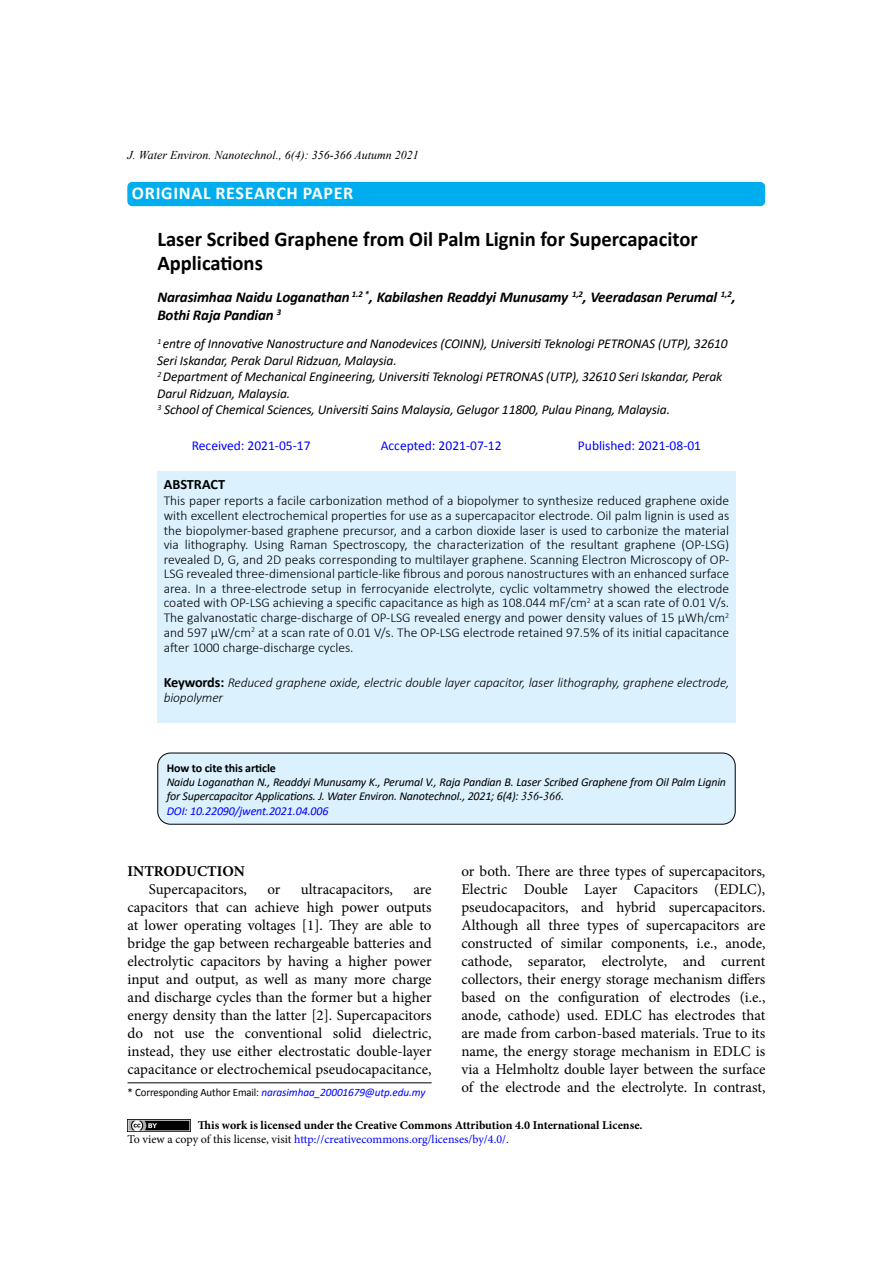
<style>
.page{position:relative;width:893px;height:1263px;background:#fff}
.page>*{position:absolute;margin:0;border:0;box-sizing:border-box;transform-origin:0 0}
.t1{font:700 21px/24px "Calibri";color:#000}
.t2{font:700 19.5px "Calibri";letter-spacing:.04em;color:#fff}
.t3{font:700 18px "Calibri";letter-spacing:.04em;color:#fff}
.t4{font:15px/18px "Minion Pro";color:#000;text-align:justify}
.t5{font:italic 700 15px/18px "Calibri";letter-spacing:-.01em;color:#000}
.t6{font:700 15px "Minion Pro";color:#000}
.t7{font:700 14.25px "Calibri";color:#000}
.t8{font:300 13.5px/14.7px "Calibri";color:#000;text-align:justify}
.t9{font:italic 13.5px/16.5px "Calibri";letter-spacing:-.01em;color:#000}
.t10{font:italic 300 13.5px/14.5px "Calibri";letter-spacing:-.01em;color:#000}
.t11{font:13.5px "Calibri";color:#00f}
.t12{font:italic 12px/14.4px "Calibri";letter-spacing:-.015em;color:#000}
.t13{font:700 12px/14.4px "Minion Pro";color:#000}
.t14{font:italic 12px "Times New Roman";color:#000}
.t15{font:700 12px "Calibri";letter-spacing:-.01em;color:#000}
.t16{font:italic 11.25px "Calibri";letter-spacing:-.01em;color:#00f}
.s1{font-weight:700;font-style:normal;font-size:14.25px}
.s2{font-family:"Times New Roman"}
.s3{color:#00f}
.s4{font-style:normal;color:#000}
.s5{font-weight:400}
.s6{font-weight:400;color:#00f}
</style>
<div class="page">
<div style="left:157px;top:472px;width:579px;height:251px;background:#dbf1fd"></div>
<div style="left:158px;top:753px;width:577px;height:71px;background:#dbf1fd;border-radius:13px"></div>
<div style="left:157px;top:753px;width:579px;height:72px;border:1px solid #000;border-radius:13px"></div>
<div style="left:128px;top:183px;width:636px;height:22px;background:#00aeef;border-radius:4px"></div>
<div style="left:127px;top:182px;width:638px;height:24px;border:2px solid #00aeef;border-radius:4px"></div>
<img style="left:128px;top:1120px;width:62px;height:11px">
<hr style="left:128px;top:1082px;width:304px;height:1px;background:#000">
<p class="t14" style="left:128px;top:147px;width:293px">J. Water Environ. Nanotechnol., 6(4): 356-366 Autumn 2021</p>
<h2 class="t2" style="left:165px;top:178px;width:166px">RESEARCH ARTICLE</h2>
<h1 class="t1" style="left:157px;top:227px;width:542px">Laser Scribed Graphene from Oil Palm Lignin for Supercapacitor<br>Applications</h1>
<p class="t5" style="left:157px;top:287px;width:580px">Narasimhaa Naidu Loganathan <sup>1.2</sup> <sup>*</sup>, Kabilashen Readdyi Munusamy <sup>1,2</sup>, Veeradasan Perumal <sup>1,2</sup>,<br>Bothi Raja Pandian <sup>3</sup></p>
<p class="t9" style="left:157px;top:335px;width:572px"><sup>1</sup> entre of Innovative Nanostructure and Nanodevices (COINN), Universiti Teknologi PETRONAS (UTP), 32610<br>Seri Iskandar, Perak Darul Ridzuan, Malaysia.<br><sup>2</sup> Department of Mechanical Engineering, Universiti Teknologi PETRONAS (UTP), 32610 Seri Iskandar, Perak Darul Ridzuan, Malaysia.<br><sup>3</sup> School of Chemical Sciences, Universiti Sains Malaysia, Gelugor 11800, Pulau Pinang, Malaysia.</p>
<p class="t11" style="left:192px;top:437px;width:120px">Received: 2021-05-17</p>
<p class="t11" style="left:381px;top:437px;width:122px">Accepted: 2021-07-12</p>
<p class="t11" style="left:578px;top:437px;width:125px">Published: 2021-08-01</p>
<p class="t7" style="left:164px;top:474px;width:63px">ABSTRACT</p>
<p class="t8" style="left:164px;top:493px;width:567px">This paper reports a facile carbonization method of a biopolymer to synthesize reduced graphene oxide with excellent electrochemical properties for use as a supercapacitor electrode. Oil palm lignin is used as the biopolymer-based graphene precursor, and a carbon dioxide laser is used to carbonize the material via lithography. Using Raman Spectroscopy, the characterization of the resultant graphene (OP-LSG) revealed D, G, and 2D peaks corresponding to multilayer graphene. Scanning Electron Microscopy of OP-LSG revealed three-dimensional particle-like fibrous and porous nanostructures with an enhanced surface area. In a three-electrode setup in ferrocyanide electrolyte, cyclic voltammetry showed the electrode coated with OP-LSG achieving a specific capacitance as high as 108.044 mF/cm<sup>2</sup> at a scan rate of 0.01 V/s.<br>The galvanostatic charge-discharge of OP-LSG revealed energy and power density values of 15 µWh/cm<sup>2 </sup>and 597 µW/cm<sup>2</sup> at a scan rate of 0.01 V/s. The OP-LSG electrode retained 97.5% of its initial capacitance after 1000 charge-discharge cycles.</p>
<p class="t10" style="left:164px;top:675px;width:567px"><span class="s1">Keywords:</span> Reduced graphene oxide, electric double layer capacitor, laser lithography, graphene electrode, biopolymer</p>
<p class="t3" style="left:132px;top:180px;width:223px">ORIGINAL RESEARCH PAPER</p>
<p class="t15" style="left:167px;top:759px;width:111px">How to cite this article</p>
<p class="t12" style="left:167px;top:774px;width:561px">Naidu Loganathan N., Readdyi Munusamy K., Perumal V., Raja Pandian B. Laser Scribed Graphene from Oil Palm Lignin for Supercapacitor Applications. J. Water Environ. Nanotechnol., 2021; 6(4): <span class="s2">356-366</span>.<br><span class="s3">DOI: 10.22090/jwent.2021.04.006</span></p>
<p class="t6" style="left:128px;top:861px;width:119px">INTRODUCTION</p>
<p class="t4" style="left:149px;top:880px;width:100px">Supercapacitors,</p>
<p class="t4" style="left:267px;top:880px;width:15px">or</p>
<p class="t4" style="left:301px;top:880px;width:94px">ultracapacitors,</p>
<p class="t4" style="left:128px;top:880px;width:306px;text-indent:286px">are capacitors that can achieve high power outputs at lower operating voltages [1]. They are able to bridge the gap between rechargeable batteries and electrolytic capacitors by having a higher power input and output, as well as many more charge and discharge cycles than the former but a higher energy density than the latter [2]. Supercapacitors do not use the conventional solid dielectric, instead, they use either electrostatic double-layer capacitance or electrochemical pseudocapacitance,</p>
<p class="t16" style="left:128px;top:1084px;width:299px"><span class="s4">* Corresponding Author Email:</span> narasimhaa_20001679@utp.edu.my</p>
<p class="t4" style="left:461px;top:862px;width:306px">or both. There are three types of supercapacitors, Electric Double Layer Capacitors (EDLC), pseudocapacitors, and hybrid supercapacitors.<br>Although all three types of supercapacitors are constructed of similar components, i.e., anode, cathode, separator, electrolyte, and current collectors, their energy storage mechanism differs based on the configuration of electrodes (i.e., anode, cathode) used. EDLC has electrodes that are made from carbon-based materials. True to its name, the energy storage mechanism in EDLC is via a Helmholtz double layer between the surface of the electrode and the electrolyte. In contrast,</p>
<p class="t13" style="left:128px;top:1118px;width:516px;text-indent:70px">This work is licensed under the Creative Commons Attribution 4.0 International License.<br><span class="s5">To view a copy of this license, visit</span> <span class="s6">http://creativecommons.org/licenses/by/4.0/.</span></p>
</div>
